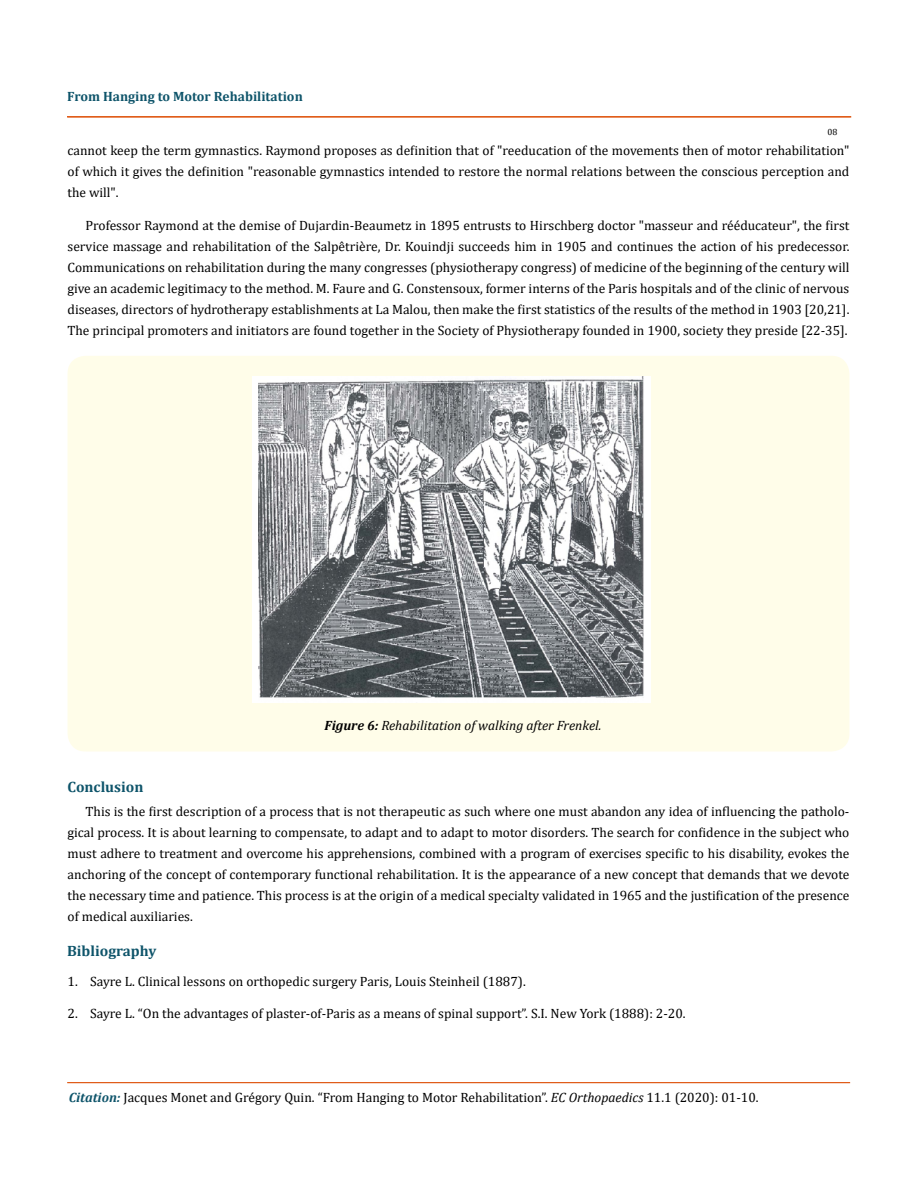
<style>
.page{position:relative;width:917px;height:1188px;background:#fff}
.page>*{position:absolute;margin:0;border:0;box-sizing:border-box;transform-origin:0 0}
.t1{font:700 15px "Cambria";color:#0e546a}
.t2{font:13.5px/21px "Cambria";color:#000;text-align:justify}
.t3{font:italic 13.5px "Cambria";color:#000}
.t4{font:700 13.5px "Cambria";color:#0e546a}
.t5{font:9px "Cambria";color:#000}
.s1{font-weight:700}
.s2{font-weight:700;font-style:italic;color:#0e546a}
.s3{font-style:italic}
</style>
<div class="page">
<hr style="left:68px;top:117px;width:782px;height:1px;background:#e05d1a">
<div style="left:67px;top:116px;width:783px;height:1px;border:1px solid #e05d1a"></div>
<hr style="left:68px;top:1083px;width:781px;height:1px;background:#e05d1a">
<div style="left:68px;top:1082px;width:781px;height:1px;border:1px solid #e05d1a"></div>
<div style="left:68px;top:356px;width:781px;height:396px;background:#fffde9;border-radius:18px"></div>
<img style="left:252px;top:377px;width:398px;height:326px">
<p class="t4" style="left:67px;top:87px;width:237px">From Hanging to Motor Rehabilitation</p>
<p class="t5" style="left:827px;top:127px;width:11px">08</p>
<p class="t2" style="left:67px;top:140px;width:783px">cannot keep the term gymnastics. Raymond proposes as definition that of "reeducation of the movements then of motor rehabilitation" of which it gives the definition "reasonable gymnastics intended to restore the normal relations between the conscious perception and the will".</p>
<p class="t2" style="left:67px;top:215px;width:783px;text-indent:18px">Professor Raymond at the demise of Dujardin-Beaumetz in 1895 entrusts to Hirschberg doctor "masseur and rééducateur", the first service massage and rehabilitation of the Salpêtrière, Dr. Kouindji succeeds him in 1905 and continues the action of his predecessor.<br>Communications on rehabilitation during the many congresses (physiotherapy congress) of medicine of the beginning of the century will give an academic legitimacy to the method. M. Faure and G. Constensoux, former interns of the Paris hospitals and of the clinic of nervous diseases, directors of hydrotherapy establishments at La Malou, then make the first statistics of the results of the method in 1903 [20,21].<br>The principal promoters and initiators are found together in the Society of Physiotherapy founded in 1900, society they preside [22-35].</p>
<p class="t3" style="left:324px;top:716px;width:278px"><span class="s1">Figure 6:</span> Rehabilitation of walking after Frenkel.</p>
<p class="t1" style="left:68px;top:776px;width:77px">Conclusion</p>
<p class="t2" style="left:68px;top:801px;width:783px;text-indent:18px">This is the first description of a process that is not therapeutic as such where one must abandon any idea of influencing the patholo&shy;gical process. It is about learning to compensate, to adapt and to adapt to motor disorders. The search for confidence in the subject who must adhere to treatment and overcome his apprehensions, combined with a program of exercises specific to his disability, evokes the anchoring of the concept of contemporary functional rehabilitation. It is the appearance of a new concept that demands that we devote the necessary time and patience. This process is at the origin of a medical specialty validated in 1965 and the justification of the presence of medical auxiliaries.</p>
<p class="t1" style="left:67px;top:940px;width:91px">Bibliography</p>
<p class="t2" style="left:68px;top:970px;width:459px">1. Sayre L. Clinical lessons on orthopedic surgery Paris, Louis Steinheil (1887).</p>
<p class="t2" style="left:68px;top:1003px;width:619px">2. Sayre L. “On the advantages of plaster-of-Paris as a means of spinal support”. S.I. New York (1888): 2-20.</p>
<p class="t2" style="left:69px;top:1087px;width:691px"><span class="s2">Citation:</span> Jacques Monet and Grégory Quin. “From Hanging to Motor Rehabilitation”. <span class="s3">EC Orthopaedics</span> 11.1 (2020): 01-10.</p>
</div>
